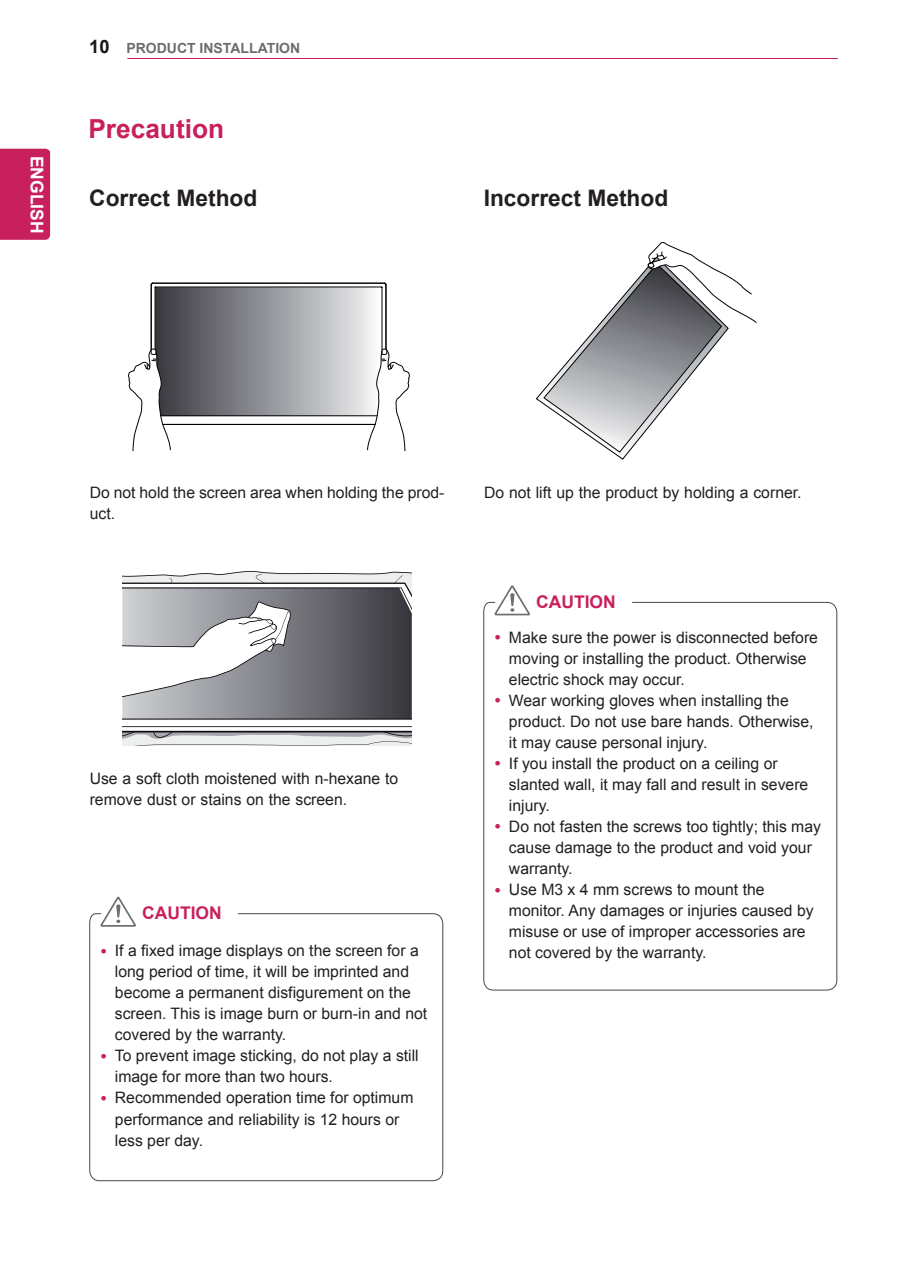
<style>
.page{position:relative;width:903px;height:1275px;background:#fff}
.page>*{position:absolute;margin:0;border:0;box-sizing:border-box;transform-origin:0 0}
.Title-1{font:700 26.25px "Arial";color:#c8205d}
.Title-2{font:700 22.75px "Arial";color:#231f20}
.t1{font:700 21px "Arial";color:#fff}
.t2{font:700 18.38px "Arial";color:#1a161a}
.t3{font:700 17.5px "Arial";color:#c8205d}
.t4{font:700 17.5px "Arial";color:#fff}
.body_main{font:15.75px/21px "Arial";color:#231f20}
.t5{font:700 14px "Arial";color:#6c6d70}
</style>
<div class="page">
<hr style="left:127px;top:58px;width:711px;height:1px;background:#c8205d">
<div style="left:0;top:149px;width:50px;height:91px;background:#c8205d"></div>
<svg style="left:483px;top:601px;width:355px;height:390px"></svg>
<svg style="left:89px;top:913px;width:355px;height:268px"></svg>
<svg style="left:494px;top:585px;width:36px;height:30px"></svg>
<svg style="left:100px;top:897px;width:36px;height:30px"></svg>
<svg style="left:536px;top:242px;width:221px;height:218px"></svg>
<svg style="left:128px;top:283px;width:282px;height:168px"></svg>
<svg style="left:122px;top:574px;width:290px;height:172px"></svg>
<svg style="left:495px;top:635px;width:5px;height:5px"></svg>
<svg style="left:495px;top:698px;width:5px;height:5px"></svg>
<svg style="left:495px;top:761px;width:5px;height:5px"></svg>
<svg style="left:495px;top:824px;width:5px;height:5px"></svg>
<svg style="left:495px;top:887px;width:5px;height:5px"></svg>
<svg style="left:101px;top:949px;width:5px;height:4px"></svg>
<svg style="left:101px;top:1054px;width:5px;height:4px"></svg>
<svg style="left:101px;top:1096px;width:5px;height:4px"></svg>
<p class="t4" style="left:49px;top:156px;width:79px;rotate:90deg">ENGLISH</p>
<h3 class="t1" style="left:50px;top:172px;width:47px;rotate:90deg">ENG</h3>
<p class="t2" style="left:89px;top:34px;width:22px">10</p>
<p class="t5" style="left:126px;top:39px;width:175px">PRODUCT INSTALLATION</p>
<p class="Title-1" style="left:88px;top:111px;width:137px">Precaution</p>
<p class="Title-2" style="left:89px;top:183px;width:170px">Correct Method</p>
<p class="Title-2" style="left:484px;top:183px;width:186px">Incorrect Method</p>
<p class="body_main" style="left:90px;top:482px;width:356px">Do not hold the screen area when holding the prod-</p>
<p class="body_main" style="left:484px;top:482px;width:319px">Do not lift up the product by holding a corner.</p>
<p class="body_main" style="left:90px;top:503px;width:27px">uct.</p>
<p class="body_main" style="left:90px;top:768px;width:310px">Use a soft cloth moistened with n-hexane to remove dust or stains on the screen.</p>
<p class="t3" style="left:142px;top:901px;width:81px">CAUTION</p>
<p class="t3" style="left:536px;top:590px;width:81px">CAUTION</p>
<p class="body_main" style="left:509px;top:627px;width:311px">Make sure the power is disconnected before moving or installing the product. Otherwise electric shock may occur.</p>
<p class="body_main" style="left:509px;top:690px;width:306px">Wear working gloves when installing the product. Do not use bare hands. Otherwise, it may cause personal injury.</p>
<p class="body_main" style="left:509px;top:753px;width:301px">If you install the product on a ceiling or slanted wall, it may fall and result in severe injury.</p>
<p class="body_main" style="left:509px;top:816px;width:313px">Do not fasten the screws too tightly; this may cause damage to the product and void your warranty.</p>
<p class="body_main" style="left:509px;top:879px;width:306px">Use M3 x 4 mm screws to mount the monitor. Any damages or injuries caused by misuse or use of improper accessories are</p>
<p class="body_main" style="left:115px;top:941px;width:305px">If a fixed image displays on the screen for a</p>
<p class="body_main" style="left:509px;top:942px;width:199px">not covered by the warranty.</p>
<p class="body_main" style="left:115px;top:962px;width:314px">long period of time, it will be imprinted and become a permanent disfigurement on the screen. This is image burn or burn-in and not covered by the warranty.</p>
<p class="body_main" style="left:115px;top:1046px;width:305px">To prevent image sticking, do not play a still image for more than two hours.</p>
<p class="body_main" style="left:115px;top:1088px;width:300px">Recommended operation time for optimum performance and reliability is 12 hours or less per day.</p>
</div>
